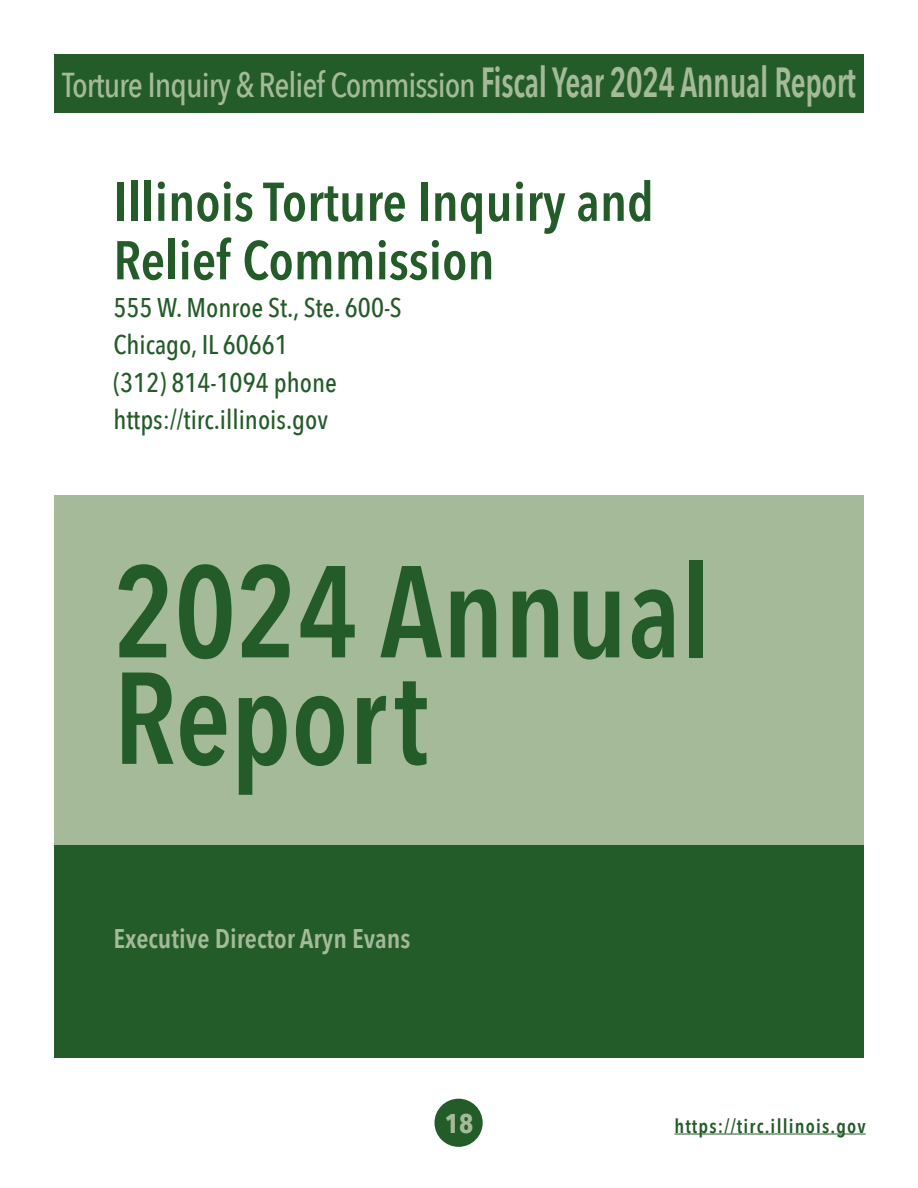
<style>
.page{position:relative;width:918px;height:1188px;background:#fff}
.page>*{position:absolute;margin:0;border:0;box-sizing:border-box;transform-origin:0 0}
.Heading{font:600 129px/106.5px "Avenir Next Condensed";color:#245c29;scale:.95 1}
.Heading-2{font:600 54px "Avenir Next Condensed";color:#245c29}
.t1{font:500 34.5px "Avenir Next Condensed";letter-spacing:-.03em;color:#a4ba99}
.Heading-3{font:500 27px "Avenir Next Condensed";color:#245c29}
.t2{font:600 27px "Avenir Next Condensed";color:#a4ba99}
.t3{font:700 27px "Avenir Next Condensed";color:#a4ba99}
.t4{font:600 19.5px "Avenir Next Condensed";letter-spacing:.06em;color:#245c29}
.s1{font-weight:600;font-size:42px}
</style>
<div class="page">
<div style="left:54px;top:54px;width:810px;height:58px;background:#245c29"></div>
<div style="left:434px;top:1099px;width:49px;height:48px;background:#245c29;border-radius:50%"></div>
<hr style="left:674px;top:1134px;width:192px;height:1px;background:#245c29">
<div style="left:54px;top:844px;width:810px;height:214px;background:#245c29"></div>
<div style="left:54px;top:495px;width:810px;height:349px;background:#a4ba99"></div>
<p class="t1" style="left:62px;top:64px;width:795px">Torture Inquiry &amp; Relief Commission <span class="s1">Fiscal Year 2024 Annual Report</span></p>
<p class="Heading-2" style="left:113px;top:155px;width:542px">Illinois Torture Inquiry and</p>
<p class="Heading-2" style="left:113px;top:214px;width:383px">Relief Commission</p>
<p class="Heading-3" style="left:113px;top:291px;width:290px">555 W. Monroe St., Ste. 600-S</p>
<p class="Heading-3" style="left:113px;top:329px;width:176px">Chicago, IL 60661</p>
<p class="Heading-3" style="left:113px;top:366px;width:225px">(312) 814-1094 phone</p>
<p class="Heading-3" style="left:113px;top:404px;width:216px">https://tirc.illinois.gov</p>
<p class="Heading" style="left:113px;top:555px;width:631px">2024 Annual<br>Report</p>
<p class="t2" style="left:113px;top:916px;width:299px">Executive Director Aryn Evans</p>
<p class="t3" style="left:445px;top:1107px;width:30px">18</p>
<p class="t4" style="left:674px;top:1109px;width:193px">https://tirc.illinois.gov</p>
</div>
